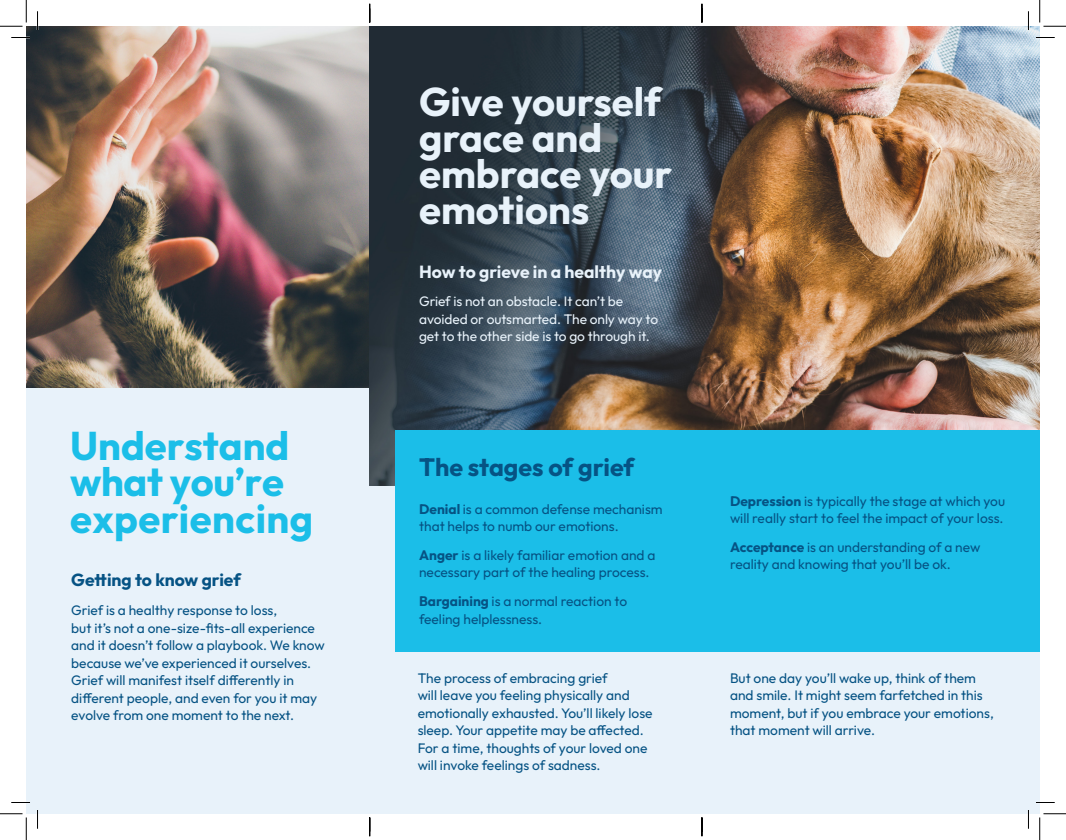
<style>
.page{position:relative;width:1066px;height:840px;background:#fff}
.page>*{position:absolute;margin:0;border:0;box-sizing:border-box;transform-origin:0 0}
.t1{font:700 40px/36.2px "Outfit";color:#e8f2fa}
.t2{font:700 40px/36.2px "Outfit";color:#1bbee8}
.t3{font:700 25px "Outfit";color:#065384}
.t4{font:700 17.5px "Outfit";color:#e8f2fa}
.t5{font:700 17.5px "Outfit";color:#065384}
.t6{font:13.75px/17.5px "Outfit";color:#065384}
.t7{font:13.75px/17.5px "Outfit";letter-spacing:-.005em;color:#e8f2fa}
.s1{font-weight:700}
</style>
<div class="page">
<div style="left:26px;top:37px;width:1013px;height:777px;background:#e8f2fa"></div>
<img style="left:26px;top:26px;width:343px;height:362px">
<img style="left:369px;top:26px;width:670px;height:460px">
<div style="left:395px;top:430px;width:644px;height:222px;background:#1bbee8"></div>
<svg style="left:11px;top:37px;width:19px;height:1px"></svg>
<svg style="left:1035px;top:37px;width:19px;height:1px"></svg>
<svg style="left:11px;top:802px;width:19px;height:1px"></svg>
<svg style="left:1036px;top:802px;width:18px;height:1px"></svg>
<svg style="left:37px;top:11px;width:1px;height:19px"></svg>
<svg style="left:37px;top:810px;width:1px;height:19px"></svg>
<svg style="left:0;top:0;width:27px;height:27px"></svg>
<svg style="left:0;top:814px;width:27px;height:26px"></svg>
<svg style="left:1039px;top:0;width:26px;height:27px"></svg>
<svg style="left:1039px;top:814px;width:26px;height:26px"></svg>
<svg style="left:369px;top:4px;width:1px;height:18px"></svg>
<svg style="left:369px;top:817px;width:1px;height:19px"></svg>
<svg style="left:701px;top:4px;width:1px;height:18px"></svg>
<svg style="left:701px;top:817px;width:1px;height:19px"></svg>
<h1 class="t2" style="left:70px;top:431px;width:245px">Understand what you’re experiencing</h1>
<p class="t5" style="left:71px;top:569px;width:171px">Getting to know grief</p>
<p class="t6" style="left:71px;top:603px;width:255px">Grief is a healthy response to loss,<br>but it’s not a one-size-fits-all experience and it doesn’t follow a playbook. We know because we’ve experienced it ourselves.<br>Grief will manifest itself differently in different people, and even for you it may evolve from one moment to the next.</p>
<h1 class="t1" style="left:419px;top:87px;width:254px">Give yourself grace and embrace your emotions</h1>
<p class="t4" style="left:419px;top:265px;width:244px">How to grieve in a healthy way</p>
<p class="t7" style="left:419px;top:294px;width:240px">Grief is not an obstacle. It can’t be avoided or outsmarted. The only way to get to the other side is to go through it.</p>
<h2 class="t3" style="left:419px;top:458px;width:217px">The stages of grief</h2>
<p class="t6" style="left:419px;top:501px;width:245px"><span class="s1">Denial</span> is a common defense mechanism that helps to numb our emotions.</p>
<p class="t6" style="left:419px;top:548px;width:238px"><span class="s1">Anger</span> is a likely familiar emotion and a necessary part of the healing process.</p>
<p class="t6" style="left:419px;top:594px;width:209px"><span class="s1">Bargaining</span> is a normal reaction to feeling helplessness.</p>
<p class="t6" style="left:729px;top:493px;width:276px"><span class="s1">Depression</span> is typically the stage at which you will really start to feel the impact of your loss.</p>
<p class="t6" style="left:729px;top:539px;width:252px"><span class="s1">Acceptance</span> is an understanding of a new reality and knowing that you’ll be ok.</p>
<p class="t6" style="left:417px;top:670px;width:236px">The process of embracing grief<br>will leave you feeling physically and emotionally exhausted. You’ll likely lose sleep. Your appetite may be affected.<br>For a time, thoughts of your loved one will invoke feelings of sadness.</p>
<p class="t6" style="left:729px;top:670px;width:265px">But one day you’ll wake up, think of them and smile. It might seem farfetched in this moment, but if you embrace your emotions, that moment will arrive.</p>
</div>
